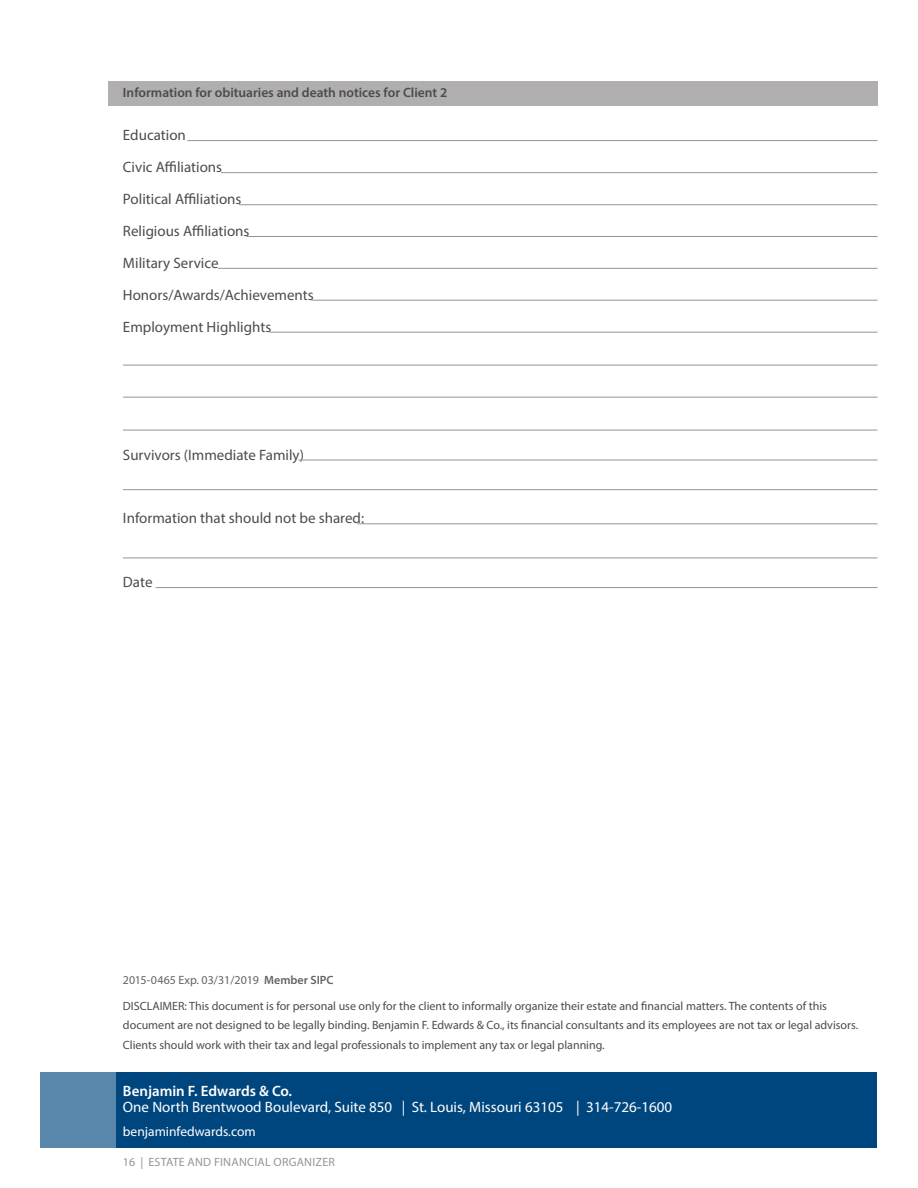
<style>
.page{position:relative;width:918px;height:1188px;background:#fff}
.page>*{position:absolute;margin:0;border:0;box-sizing:border-box;transform-origin:0 0}
.t1{font:15px/32px "Myriad Pro";color:#4b4c4d}
.t2{font:15px "Myriad Pro";color:#fff}
.t3{font:600 15px "Myriad Pro";color:#fff}
.t4{font:600 13.5px "Myriad Pro";color:#4b4c4d}
.t5{font:13.5px "Myriad Pro";color:#fff}
.t6{font:12px/19.5px "Myriad Pro";color:#4b4c4d}
.t7{font:12px "Myriad Pro";color:#636366}
.t8{font:12px "Myriad Pro";letter-spacing:.02em;color:#939598}
.s1{font-weight:600}
</style>
<div class="page">
<div style="left:40px;top:1072px;width:838px;height:76px;background:#00467e"></div>
<div style="left:40px;top:1072px;width:76px;height:76px;background:#5986ab"></div>
<div style="left:108px;top:81px;width:770px;height:24px;background:#b0aeae"></div>
<hr style="left:187px;top:140px;width:691px;height:1px;background:#939598">
<hr style="left:218px;top:268px;width:659px;height:1px;background:#939598">
<hr style="left:239px;top:204px;width:639px;height:1px;background:#939598">
<hr style="left:270px;top:332px;width:608px;height:1px;background:#939598">
<hr style="left:298px;top:460px;width:579px;height:1px;background:#939598">
<hr style="left:123px;top:397px;width:755px;height:1px;background:#939598">
<hr style="left:358px;top:524px;width:520px;height:1px;background:#939598">
<hr style="left:221px;top:172px;width:656px;height:1px;background:#939598">
<hr style="left:311px;top:300px;width:567px;height:1px;background:#939598">
<hr style="left:246px;top:236px;width:632px;height:1px;background:#939598">
<hr style="left:123px;top:365px;width:755px;height:1px;background:#939598">
<hr style="left:123px;top:489px;width:755px;height:1px;background:#939598">
<hr style="left:123px;top:430px;width:755px;height:1px;background:#939598">
<hr style="left:123px;top:558px;width:755px;height:1px;background:#939598">
<hr style="left:156px;top:587px;width:721px;height:1px;background:#939598">
<p class="t4" style="left:123px;top:84px;width:326px">Information for obituaries and death notices for Client 2</p>
<p class="t1" style="left:123px;top:119px;width:192px">Education<br>Civic Affiliations<br>Political Affiliations<br>Religious Affiliations<br>Military Service<br>Honors/Awards/Achievements<br>Employment Highlights</p>
<p class="t1" style="left:123px;top:438px;width:182px">Survivors (Immediate Family)</p>
<p class="t1" style="left:123px;top:502px;width:243px">Information that should not be shared:</p>
<p class="t1" style="left:123px;top:566px;width:31px">Date</p>
<p class="t7" style="left:123px;top:972px;width:212px">2015-0465 Exp. 03/31/2019 <span class="s1">Member SIPC</span></p>
<p class="t6" style="left:123px;top:996px;width:736px">DISCLAIMER: This document is for personal use only for the client to informally organize their estate and financial matters. The contents of this document are not designed to be legally binding. Benjamin F. Edwards &amp; Co., its financial consultants and its employees are not tax or legal advisors.<br>Clients should work with their tax and legal professionals to implement any tax or legal planning.</p>
<p class="t3" style="left:123px;top:1081px;width:171px">Benjamin F. Edwards &amp; Co.</p>
<p class="t2" style="left:123px;top:1098px;width:551px">One North Brentwood Boulevard, Suite 850 | St. Louis, Missouri 63105 | 314-726-1600</p>
<p class="t5" style="left:123px;top:1123px;width:134px">benjaminfedwards.com</p>
<p class="t8" style="left:123px;top:1155px;width:214px">16 | ESTATE AND FINANCIAL ORGANIZER</p>
</div>
